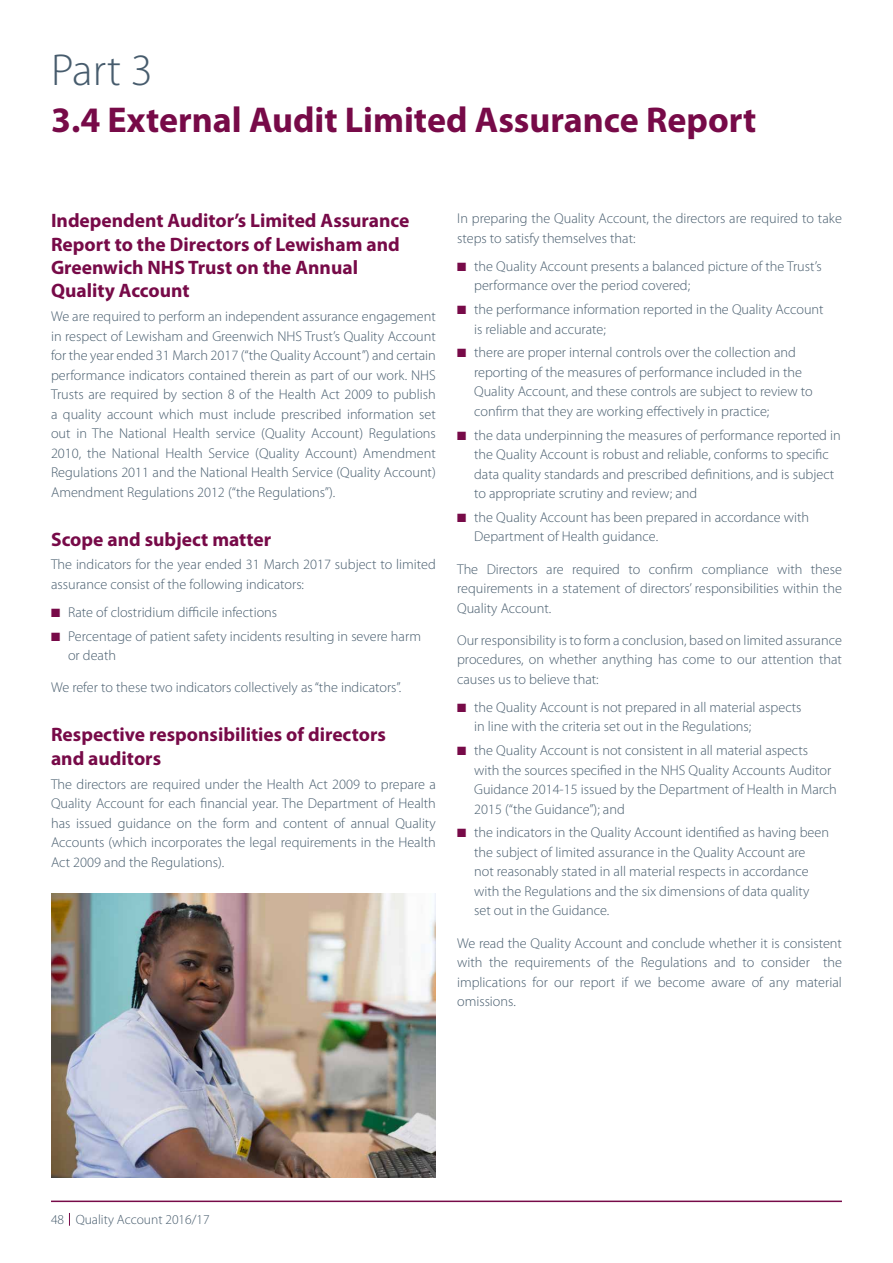
<style>
.page{position:relative;width:893px;height:1263px;background:#fff}
.page>*{position:absolute;margin:0;border:0;box-sizing:border-box;transform-origin:0 0}
.t1{font:300 45px "Myriad Pro";color:#475c6d}
.t2{font:700 36px "Myriad Pro";color:#770a48}
.t3{font:700 19.5px/23.4px "Myriad Pro";color:#770a48}
.t4{font:300 14.25px/19.5px "Myriad Pro";color:#475c6d}
.t5{font:300 13.5px "Myriad Pro";color:#475c6d}
.s1{color:#770a48}
</style>
<div class="page">
<img style="left:51px;top:894px;width:385px;height:284px">
<hr style="left:51px;top:1200px;width:791px;height:2px;background:#770a48">
<svg style="left:69px;top:1213px;width:1px;height:13px"></svg>
<h1 class="t1" style="left:51px;top:45px;width:103px">Part 3</h1>
<h2 class="t2" style="left:51px;top:100px;width:707px">3.4 External Audit Limited Assurance Report</h2>
<h3 class="t3" style="left:51px;top:209px;width:360px">Independent Auditor’s Limited Assurance<br>Report to the Directors of Lewisham and<br>Greenwich NHS Trust on the Annual<br>Quality Account</h3>
<p class="t4" style="left:51px;top:307px;width:386px;text-align:justify">We are required to perform an independent assurance engagement in respect of Lewisham and Greenwich NHS Trust’s Quality Account for the year ended 31 March 2017 (“the Quality Account”) and certain performance indicators contained therein as part of our work. NHS Trusts are required by section 8 of the Health Act 2009 to publish a quality account which must include prescribed information set out in The National Health service (Quality Account) Regulations 2010, the National Health Service (Quality Account) Amendment Regulations 2011 and the National Health Service (Quality Account)<br>Amendment Regulations 2012 (“the Regulations”).</p>
<h3 class="t3" style="left:51px;top:528px;width:222px">Scope and subject matter</h3>
<p class="t4" style="left:51px;top:555px;width:386px">The indicators for the year ended 31 March 2017 subject to limited assurance consist of the following indicators:</p>
<p class="t4" style="left:51px;top:603px;width:228px"><span class="s1">■</span> Rate of clostridium difficile infections</p>
<p class="t4" style="left:68px;top:626px;width:354px;text-indent:-17px"><span class="s1">■</span> Percentage of patient safety incidents resulting in severe harm or death</p>
<p class="t4" style="left:51px;top:678px;width:352px">We refer to these two indicators collectively as “the indicators”.</p>
<h3 class="t3" style="left:51px;top:723px;width:336px">Respective responsibilities of directors and auditors</h3>
<p class="t4" style="left:51px;top:774px;width:386px;text-align:justify">The directors are required under the Health Act 2009 to prepare a Quality Account for each financial year. The Department of Health has issued guidance on the form and content of annual Quality Accounts (which incorporates the legal requirements in the Health Act 2009 and the Regulations).</p>
<p class="t4" style="left:457px;top:209px;width:386px">In preparing the Quality Account, the directors are required to take steps to satisfy themselves that:</p>
<p class="t4" style="left:474px;top:257px;width:349px;text-indent:-17px"><span class="s1">■</span> the Quality Account presents a balanced picture of the Trust’s performance over the period covered;</p>
<p class="t4" style="left:474px;top:300px;width:351px;text-indent:-17px"><span class="s1">■</span> the performance information reported in the Quality Account is reliable and accurate;</p>
<p class="t4" style="left:474px;top:343px;width:340px;text-indent:-17px"><span class="s1">■</span> there are proper internal controls over the collection and reporting of the measures of performance included in the Quality Account, and these controls are subject to review to confirm that they are working effectively in practice;</p>
<p class="t4" style="left:474px;top:425px;width:368px;text-indent:-17px"><span class="s1">■</span> the data underpinning the measures of performance reported in the Quality Account is robust and reliable, conforms to specific data quality standards and prescribed definitions, and is subject to appropriate scrutiny and review; and</p>
<p class="t4" style="left:474px;top:508px;width:336px;text-indent:-17px"><span class="s1">■</span> the Quality Account has been prepared in accordance with<br>Department of Health guidance.</p>
<p class="t4" style="left:457px;top:559px;width:386px;text-align:justify">The Directors are required to confirm compliance with these requirements in a statement of directors’ responsibilities within the Quality Account.</p>
<p class="t4" style="left:457px;top:631px;width:386px;text-align:justify">Our responsibility is to form a conclusion, based on limited assurance procedures, on whether anything has come to our attention that causes us to believe that:</p>
<p class="t4" style="left:474px;top:698px;width:329px;text-indent:-17px"><span class="s1">■</span> the Quality Account is not prepared in all material aspects in line with the criteria set out in the Regulations;</p>
<p class="t4" style="left:474px;top:741px;width:364px;text-indent:-17px"><span class="s1">■</span> the Quality Account is not consistent in all material aspects with the sources specified in the NHS Quality Accounts Auditor Guidance 2014-15 issued by the Department of Health in March 2015 (“the Guidance”); and</p>
<p class="t4" style="left:474px;top:823px;width:356px;text-indent:-17px"><span class="s1">■</span> the indicators in the Quality Account identified as having been the subject of limited assurance in the Quality Account are<br>not reasonably stated in all material respects in accordance with the Regulations and the six dimensions of data quality set out in the Guidance.</p>
<p class="t4" style="left:457px;top:933px;width:386px;text-align:justify">We read the Quality Account and conclude whether it is consistent with the requirements of the Regulations and to consider the implications for our report if we become aware of any material omissions.</p>
<p class="t5" style="left:51px;top:1212px;width:160px">48 Quality Account 2016/17</p>
</div>
